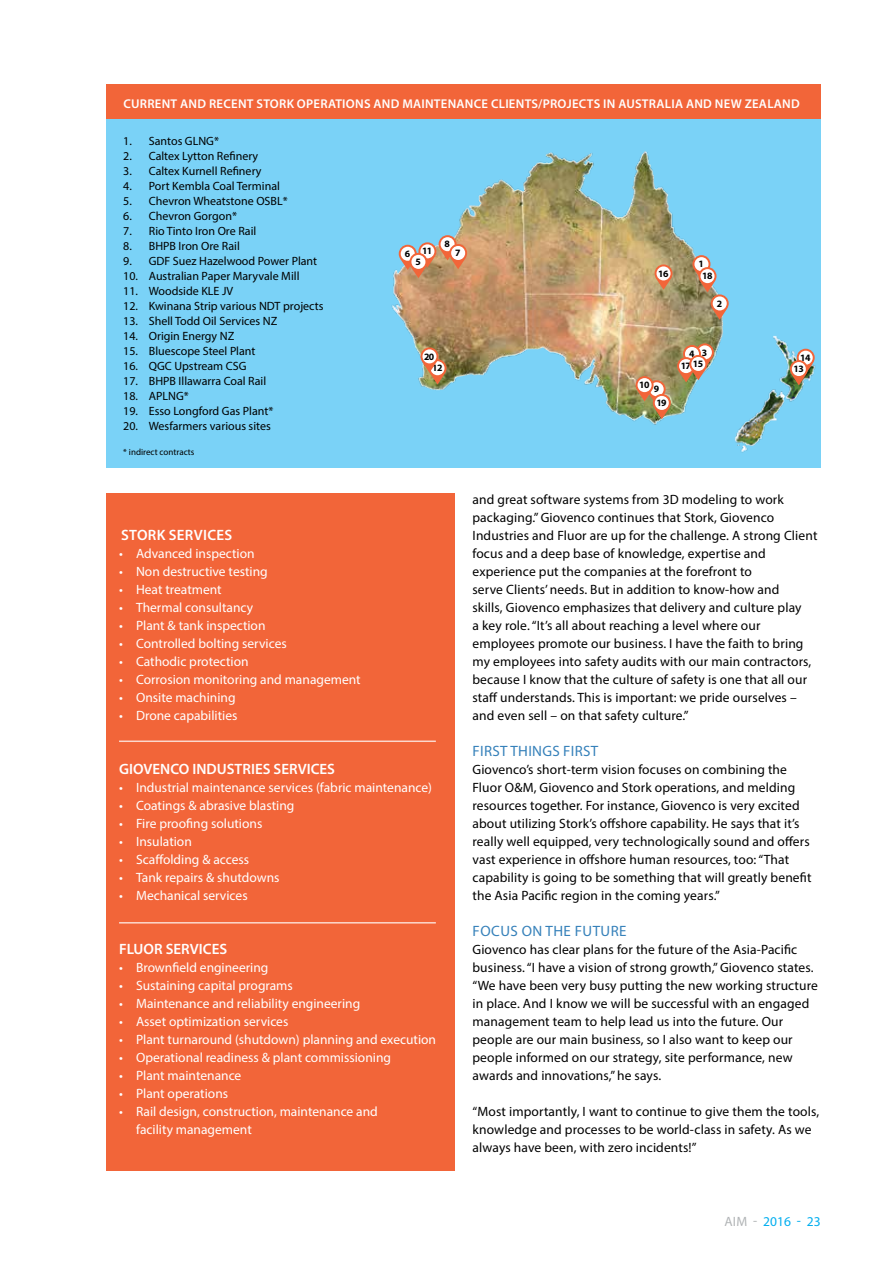
<style>
.page{position:relative;width:893px;height:1263px;background:#fff}
.page>*{position:absolute;margin:0;border:0;box-sizing:border-box;transform-origin:0 0}
.t1{font:600 15px "Myriad Pro";color:#fff}
.t2{font:15px "Myriad Pro";letter-spacing:.02em;color:#3681ba}
.t3{font:600 15px "Myriad Pro";letter-spacing:.02em;color:#fff}
.t4{font:13.5px/18px "Myriad Pro";letter-spacing:.01em;color:#000}
.t5{font:13.5px/18px "Myriad Pro";color:#fff}
.t6{font:13.5px "Myriad Pro";color:#00aeef}
.t7{font:600 12.75px "Myriad Pro";letter-spacing:.02em;color:#fff}
.t8{font:12px "Myriad Pro";color:#000}
.t9{font:700 9.75px "Myriad Pro";letter-spacing:-.05em;color:#000}
.t10{font:9px "Myriad Pro";color:#000}
.s1{color:#b1b4b6}
</style>
<div class="page">
<div style="left:106px;top:493px;width:349px;height:678px;background:#f26539"></div>
<div style="left:106px;top:95px;width:715px;height:373px;background:#7ad2f7"></div>
<img style="left:391px;top:151px;width:332px;height:274px">
<div style="left:106px;top:84px;width:715px;height:35px;background:#f26539"></div>
<img style="left:721px;top:324px;width:95px;height:129px">
<hr style="left:119px;top:740px;width:317px;height:2px;background:#fff">
<hr style="left:119px;top:922px;width:317px;height:1px;background:#fff">
<svg style="left:790px;top:349px;width:25px;height:36px"></svg>
<div style="left:792px;top:362px;width:14px;height:14px;background:#fff;border-radius:50%"></div>
<svg style="left:399px;top:235px;width:68px;height:43px"></svg>
<div style="left:411px;top:255px;width:14px;height:14px;background:#fff;border-radius:50%"></div>
<svg style="left:654px;top:264px;width:18px;height:26px"></svg>
<div style="left:656px;top:266px;width:14px;height:14px;background:#fff;border-radius:50%"></div>
<svg style="left:692px;top:255px;width:37px;height:65px"></svg>
<div style="left:700px;top:269px;width:14px;height:14px;background:#fff;border-radius:50%"></div>
<svg style="left:677px;top:343px;width:37px;height:39px"></svg>
<div style="left:691px;top:357px;width:14px;height:14px;background:#fff;border-radius:50%"></div>
<svg style="left:636px;top:376px;width:35px;height:43px"></svg>
<div style="left:655px;top:396px;width:14px;height:14px;background:#fff;border-radius:50%"></div>
<svg style="left:420px;top:347px;width:26px;height:37px"></svg>
<div style="left:422px;top:349px;width:14px;height:14px;background:#fff;border-radius:50%"></div>
<p class="t7" style="left:123px;top:96px;width:678px">CURRENT AND RECENT STORK OPERATIONS AND MAINTENANCE CLIENTS/PROJECTS IN AUSTRALIA AND NEW ZEALAND</p>
<p class="t8" style="left:123px;top:134px;width:97px">1. Santos GLNG*</p>
<p class="t8" style="left:123px;top:149px;width:136px">2. Caltex Lytton Refinery</p>
<p class="t8" style="left:123px;top:164px;width:140px">3. Caltex Kurnell Refinery</p>
<p class="t8" style="left:123px;top:179px;width:158px">4. Port Kembla Coal Terminal</p>
<p class="t8" style="left:123px;top:194px;width:166px">5. Chevron Wheatstone OSBL*</p>
<p class="t8" style="left:123px;top:209px;width:115px">6. Chevron Gorgon*</p>
<p class="t8" style="left:123px;top:224px;width:135px">7. Rio Tinto Iron Ore Rail</p>
<p class="t8" style="left:123px;top:239px;width:118px">8. BHPB Iron Ore Rail</p>
<p class="t8" style="left:123px;top:254px;width:195px">9. GDF Suez Hazelwood Power Plant</p>
<p class="t8" style="left:123px;top:269px;width:178px">10. Australian Paper Maryvale Mill</p>
<p class="t8" style="left:123px;top:284px;width:111px">11. Woodside KLE JV</p>
<p class="t8" style="left:123px;top:299px;width:202px">12. Kwinana Strip various NDT projects</p>
<p class="t8" style="left:123px;top:314px;width:155px">13. Shell Todd Oil Services NZ</p>
<p class="t8" style="left:123px;top:329px;width:113px">14. Origin Energy NZ</p>
<p class="t8" style="left:123px;top:344px;width:134px">15. Bluescope Steel Plant</p>
<p class="t8" style="left:123px;top:359px;width:125px">16. QGC Upstream CSG</p>
<p class="t8" style="left:123px;top:374px;width:144px">17. BHPB Illawarra Coal Rail</p>
<p class="t8" style="left:123px;top:389px;width:67px">18. APLNG*</p>
<p class="t8" style="left:123px;top:404px;width:152px">19. Esso Longford Gas Plant*</p>
<p class="t8" style="left:123px;top:419px;width:149px">20. Wesfarmers various sites</p>
<p class="t10" style="left:123px;top:446px;width:73px">* indirect contracts</p>
<p class="t9" style="left:422px;top:245px;width:12px">11</p>
<p class="t9" style="left:405px;top:247px;width:7px">6</p>
<p class="t9" style="left:415px;top:255px;width:7px">5</p>
<p class="t9" style="left:445px;top:238px;width:7px">8</p>
<p class="t9" style="left:455px;top:246px;width:7px">7</p>
<p class="t9" style="left:698px;top:258px;width:7px">1</p>
<p class="t9" style="left:658px;top:267px;width:12px">16</p>
<p class="t9" style="left:702px;top:270px;width:12px">18</p>
<p class="t9" style="left:717px;top:297px;width:7px">2</p>
<p class="t9" style="left:689px;top:347px;width:20px">4 3</p>
<p class="t9" style="left:424px;top:350px;width:12px">20</p>
<p class="t9" style="left:800px;top:351px;width:12px">14</p>
<p class="t9" style="left:693px;top:357px;width:12px">15</p>
<p class="t9" style="left:681px;top:360px;width:12px">17</p>
<p class="t9" style="left:432px;top:362px;width:12px">12</p>
<p class="t9" style="left:793px;top:362px;width:12px">13</p>
<p class="t9" style="left:639px;top:379px;width:12px">10</p>
<p class="t9" style="left:654px;top:383px;width:7px">9</p>
<p class="t9" style="left:656px;top:396px;width:12px">19</p>
<p class="t3" style="left:121px;top:525px;width:113px">STORK SERVICES</p>
<p class="t5" style="left:119px;top:544px;width:137px">• Advanced inspection</p>
<p class="t5" style="left:119px;top:562px;width:150px">• Non destructive testing</p>
<p class="t5" style="left:119px;top:580px;width:104px">• Heat treatment</p>
<p class="t5" style="left:119px;top:598px;width:136px">• Thermal consultancy</p>
<p class="t5" style="left:119px;top:616px;width:148px">• Plant &amp; tank inspection</p>
<p class="t5" style="left:119px;top:634px;width:169px">• Controlled bolting services</p>
<p class="t5" style="left:119px;top:652px;width:131px">• Cathodic protection</p>
<p class="t5" style="left:119px;top:670px;width:243px">• Corrosion monitoring and management</p>
<p class="t5" style="left:119px;top:688px;width:118px">• Onsite machining</p>
<p class="t5" style="left:119px;top:706px;width:120px">• Drone capabilities</p>
<p class="t1" style="left:119px;top:759px;width:217px">GIOVENCO INDUSTRIES SERVICES</p>
<p class="t5" style="left:119px;top:778px;width:315px">• Industrial maintenance services (fabric maintenance)</p>
<p class="t5" style="left:119px;top:796px;width:177px">• Coatings &amp; abrasive blasting</p>
<p class="t5" style="left:119px;top:814px;width:145px">• Fire proofing solutions</p>
<p class="t5" style="left:119px;top:832px;width:74px">• Insulation</p>
<p class="t5" style="left:119px;top:850px;width:132px">• Scaffolding &amp; access</p>
<p class="t5" style="left:119px;top:868px;width:162px">• Tank repairs &amp; shutdowns</p>
<p class="t5" style="left:119px;top:886px;width:130px">• Mechanical services</p>
<p class="t1" style="left:119px;top:939px;width:110px">FLUOR SERVICES</p>
<p class="t5" style="left:119px;top:958px;width:151px">• Brownfield engineering</p>
<p class="t5" style="left:119px;top:976px;width:175px">• Sustaining capital programs</p>
<p class="t5" style="left:119px;top:994px;width:243px">• Maintenance and reliability engineering</p>
<p class="t5" style="left:119px;top:1012px;width:171px">• Asset optimization services</p>
<p class="t5" style="left:119px;top:1030px;width:319px">• Plant turnaround (shutdown) planning and execution</p>
<p class="t5" style="left:119px;top:1048px;width:273px">• Operational readiness &amp; plant commissioning</p>
<p class="t5" style="left:119px;top:1066px;width:124px">• Plant maintenance</p>
<p class="t5" style="left:119px;top:1084px;width:111px">• Plant operations</p>
<p class="t5" style="left:136px;top:1102px;width:243px;text-indent:-17px">• Rail design, construction, maintenance and facility management</p>
<p class="t4" style="left:472px;top:490px;width:346px">and great software systems from 3D modeling to work packaging.” Giovenco continues that Stork, Giovenco Industries and Fluor are up for the challenge. A strong Client focus and a deep base of knowledge, expertise and experience put the companies at the forefront to<br>serve Clients’ needs. But in addition to know-how and<br>skills, Giovenco emphasizes that delivery and culture play<br>a key role. “It’s all about reaching a level where our employees promote our business. I have the faith to bring my employees into safety audits with our main contractors, because I know that the culture of safety is one that all our staff understands. This is important: we pride ourselves – and even sell – on that safety culture.”</p>
<p class="t2" style="left:473px;top:742px;width:127px">FIRST THINGS FIRST</p>
<p class="t4" style="left:472px;top:760px;width:340px">Giovenco’s short-term vision focuses on combining the Fluor O&amp;M, Giovenco and Stork operations, and melding resources together. For instance, Giovenco is very excited about utilizing Stork’s offshore capability. He says that it’s really well equipped, very technologically sound and offers vast experience in offshore human resources, too: “That capability is going to be something that will greatly benefit the Asia Pacific region in the coming years.”</p>
<p class="t2" style="left:473px;top:922px;width:156px">FOCUS ON THE FUTURE</p>
<p class="t4" style="left:472px;top:940px;width:347px">Giovenco has clear plans for the future of the Asia-Pacific business. “I have a vision of strong growth,” Giovenco states. “We have been very busy putting the new working structure in place. And I know we will be successful with an engaged management team to help lead us into the future. Our people are our main business, so I also want to keep our people informed on our strategy, site performance, new awards and innovations,” he says.</p>
<p class="t4" style="left:472px;top:1102px;width:348px">“Most importantly, I want to continue to give them the tools, knowledge and processes to be world-class in safety. As we always have been, with zero incidents!”</p>
<p class="t6" style="left:724px;top:1213px;width:98px"><span class="s1">AIM -</span> 2016 - 23</p>
</div>
